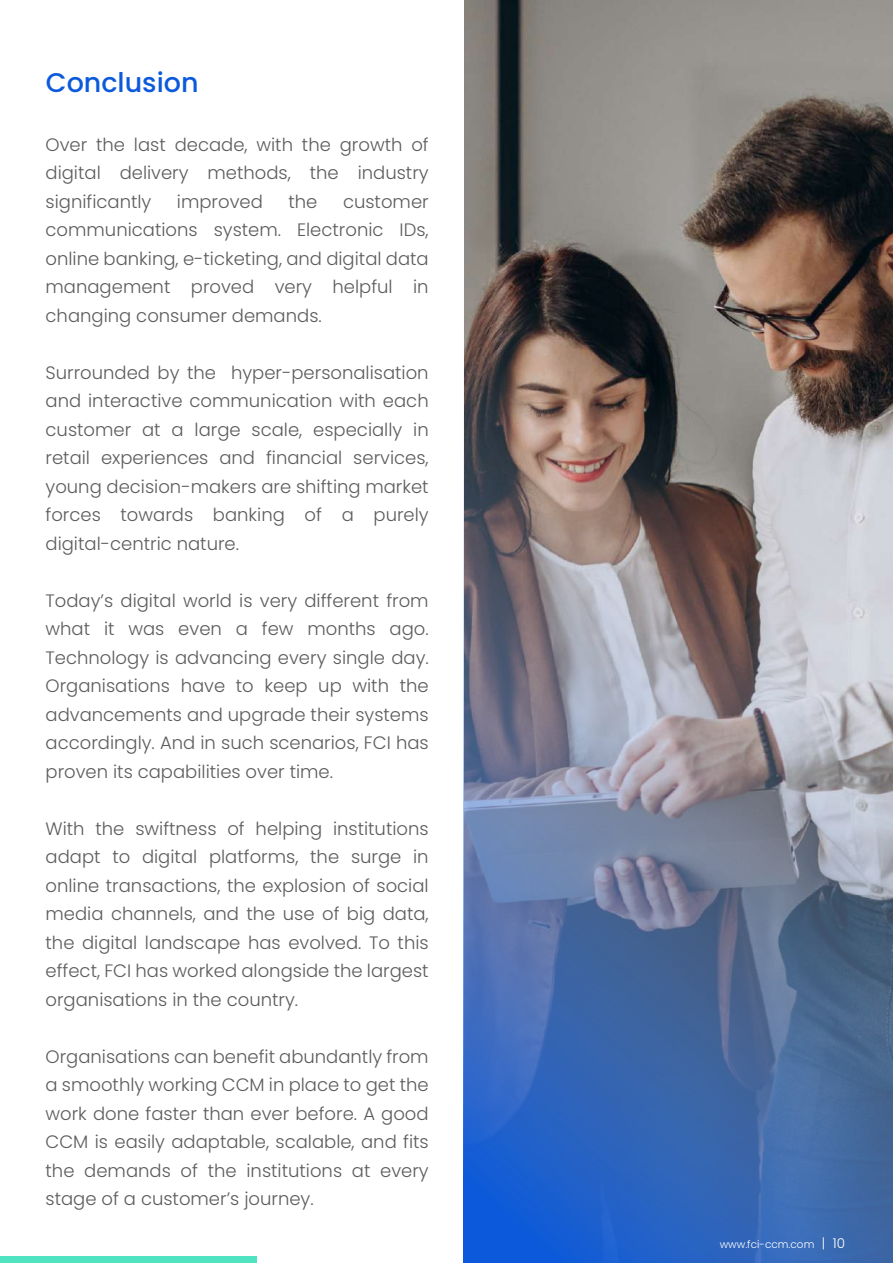
<style>
.page{position:relative;width:893px;height:1263px;background:#fff}
.page>*{position:absolute;margin:0;border:0;box-sizing:border-box;transform-origin:0 0}
.t1{font:500 27px "Poppins";color:#0c5adb}
.t2{font:300 18px/28.5px "Poppins";color:#5c5c5c;text-align:justify}
.t3{font:300 10.5px "Poppins";color:#fff}
.s1{font-size:13.5px}
</style>
<div class="page">
<img style="left:464px;top:0;width:429px;height:1263px">
<div style="left:0;top:1256px;width:256px;height:7px;background:#50e3c2"></div>
<h1 class="t1" style="left:46px;top:67px;width:154px">Conclusion</h1>
<p class="t2" style="left:46px;top:130px;width:385px">Over the last decade, with the growth of digital delivery methods, the industry significantly</p>
<p class="t2" style="left:177px;top:187px;width:87px">improved</p>
<p class="t2" style="left:288px;top:187px;width:30px">the</p>
<p class="t2" style="left:46px;top:187px;width:385px;text-indent:297px">customer communications system. Electronic IDs, online banking, e-ticketing, and digital data management proved very helpful in changing consumer demands.</p>
<p class="t2" style="left:46px;top:358px;width:385px">Surrounded by the hyper-personalisation and interactive communication with each customer at a large scale, especially in retail experiences and financial services, young decision-makers are shifting market forces towards banking of a purely digital-centric nature.</p>
<p class="t2" style="left:46px;top:586px;width:385px">Today’s digital world is very different from what it was even a few months ago.<br>Technology is advancing every single day.<br>Organisations have to keep up with the advancements and upgrade their systems accordingly. And in such scenarios, FCI has proven its capabilities over time.</p>
<p class="t2" style="left:46px;top:814px;width:385px">With the swiftness of helping institutions adapt to digital platforms, the surge in online transactions, the explosion of social media channels, and the use of big data, the digital landscape has evolved. To this effect, FCI has worked alongside the largest organisations in the country.</p>
<p class="t2" style="left:46px;top:1042px;width:385px">Organisations can benefit abundantly from a smoothly working CCM in place to get the work done faster than ever before. A good CCM is easily adaptable, scalable, and fits the demands of the institutions at every stage of a customer’s journey.</p>
<p class="t3" style="left:720px;top:1238px;width:127px">www.fci-ccm.com <span class="s1">| 10</span></p>
</div>
